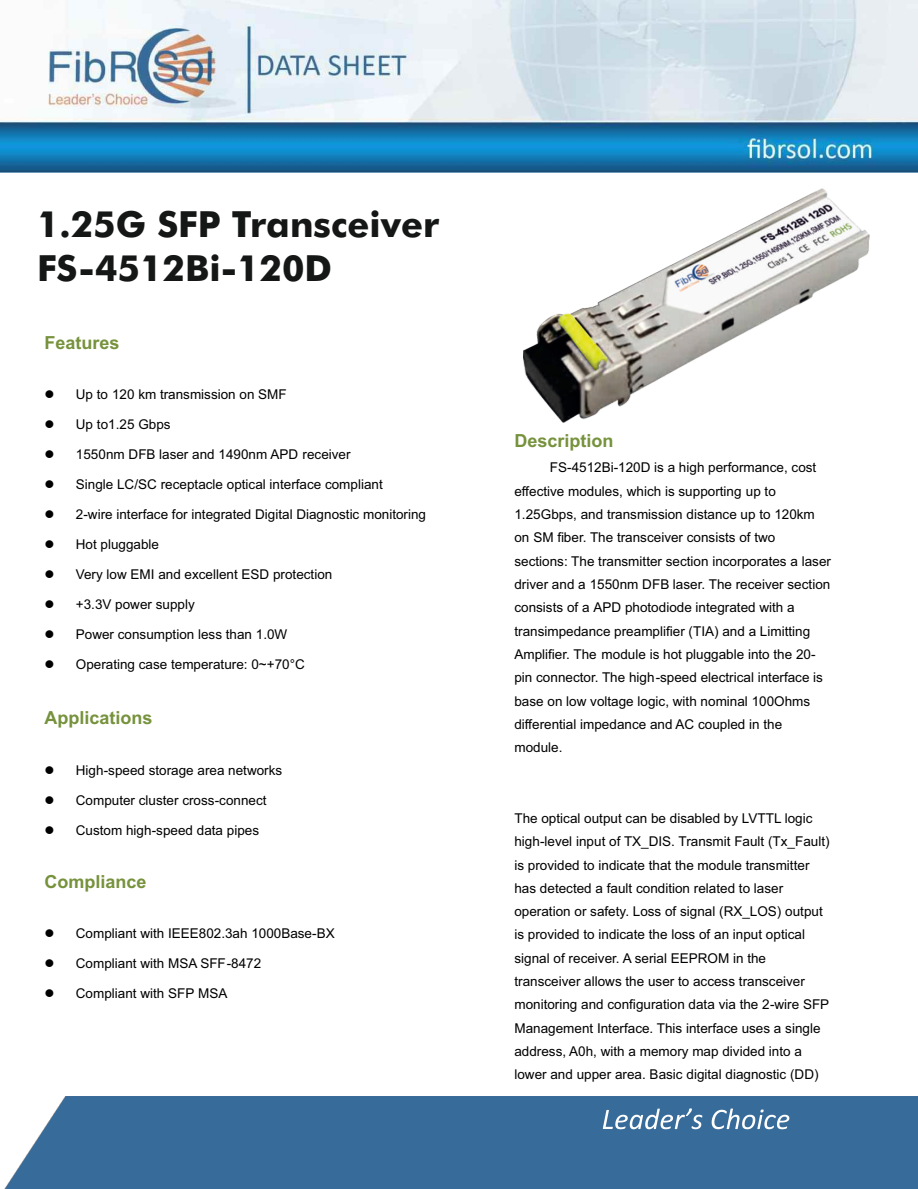
<style>
.page{position:relative;width:918px;height:1189px;background:#fff}
.page>*{position:absolute;margin:0;border:0;box-sizing:border-box;transform-origin:0 0}
.t1{font:700 36px/43.8px "Futura BT";color:#151616}
.t2{font:700 18px "Arial";color:#76923c}
.t3{font:13.5px/23.2px "Arial";color:#000}
</style>
<div class="page">
<img style="left:0;top:0;width:918px;height:172px">
<div style="left:5px;top:1096px;width:913px;height:92px;background:#376b9a"></div>
<svg style="left:603px;top:1108px;width:186px;height:20px"></svg>
<img style="left:524px;top:188px;width:346px;height:234px">
<h1 class="t1" style="left:37px;top:205px;width:404px">1.25G SFP Transceiver<br>FS-4512Bi-120D</h1>
<h2 class="t2" style="left:44px;top:335px;width:76px">Features</h2>
<p class="t3" style="left:44px;top:384px;width:244px">● Up to 120 km transmission on SMF</p>
<p class="t3" style="left:44px;top:414px;width:128px">● Up to1.25 Gbps</p>
<p class="t3" style="left:44px;top:443px;width:308px">● 1550nm DFB laser and 1490nm APD receiver</p>
<p class="t3" style="left:44px;top:473px;width:340px">● Single LC/SC receptacle optical interface compliant</p>
<p class="t3" style="left:44px;top:504px;width:383px">● 2-wire interface for integrated Digital Diagnostic monitoring</p>
<p class="t3" style="left:44px;top:533px;width:116px">● Hot pluggable</p>
<p class="t3" style="left:44px;top:563px;width:289px">● Very low EMI and excellent ESD protection</p>
<p class="t3" style="left:44px;top:593px;width:152px">● +3.3V power supply</p>
<p class="t3" style="left:44px;top:623px;width:244px">● Power consumption less than 1.0W</p>
<p class="t3" style="left:44px;top:653px;width:262px">● Operating case temperature: 0~+70°C</p>
<h2 class="t2" style="left:44px;top:711px;width:109px">Applications</h2>
<p class="t3" style="left:44px;top:759px;width:239px">● High-speed storage area networks</p>
<p class="t3" style="left:44px;top:789px;width:224px">● Computer cluster cross-connect</p>
<p class="t3" style="left:44px;top:819px;width:216px">● Custom high-speed data pipes</p>
<h2 class="t2" style="left:44px;top:874px;width:103px">Compliance</h2>
<p class="t3" style="left:44px;top:923px;width:292px">● Compliant with IEEE802.3ah 1000Base-BX</p>
<p class="t3" style="left:44px;top:952px;width:218px">● Compliant with MSA SFF-8472</p>
<p class="t3" style="left:44px;top:982px;width:185px">● Compliant with SFP MSA</p>
<h2 class="t2" style="left:514px;top:434px;width:101px">Description</h2>
<p class="t3" style="left:514px;top:457px;width:318px;text-indent:36px">FS-4512Bi-120D is a high performance, cost effective modules, which is supporting up to 1.25Gbps, and transmission distance up to 120km on SM fiber. The transceiver consists of two sections: The transmitter section incorporates a laser driver and a 1550nm DFB laser. The receiver section consists of a APD photodiode integrated with a transimpedance preamplifier (TIA) and a Limitting Amplifier. The module is hot pluggable into the 20- pin connector. The high-speed electrical interface is base on low voltage logic, with nominal 100Ohms differential impedance and AC coupled in the module.</p>
<p class="t3" style="left:514px;top:807px;width:317px">The optical output can be disabled by LVTTL logic high-level input of TX_DIS. Transmit Fault (Tx_Fault) is provided to indicate that the module transmitter has detected a fault condition related to laser operation or safety. Loss of signal (RX_LOS) output is provided to indicate the loss of an input optical signal of receiver. A serial EEPROM in the transceiver allows the user to access transceiver monitoring and configuration data via the 2-wire SFP Management Interface. This interface uses a single address, A0h, with a memory map divided into a lower and upper area. Basic digital diagnostic (DD)</p>
</div>
